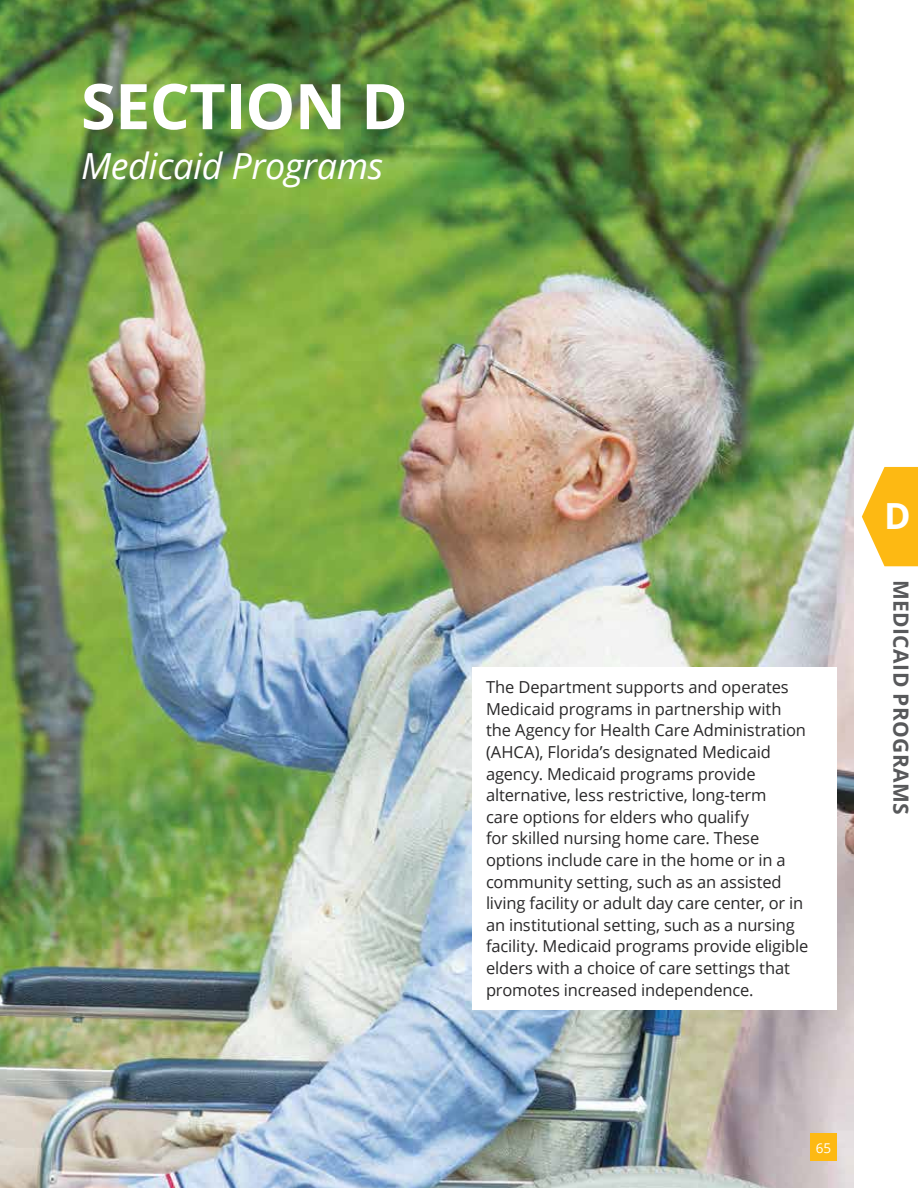
<style>
.page{position:relative;width:918px;height:1188px;background:#fff}
.page>*{position:absolute;margin:0;border:0;box-sizing:border-box;transform-origin:0 0}
.chapter_head{font:700 63px "Open Sans";letter-spacing:-.01em;color:#fff}
.chapter_subhead_whit{font:italic 36px "Open Sans";letter-spacing:-.01em;color:#fff}
.t1{font:700 36px "Open Sans";color:#fff}
.t2{font:700 21px "Open Sans";letter-spacing:.02em;color:#58595b}
.new_body_copy{font:16.5px/21.6px "Open Sans";letter-spacing:-.01em;color:#292829}
.t3{font:13.5px "Open Sans";color:#fff}
</style>
<div class="page">
<img style="left:0;top:0;width:853px;height:1188px">
<svg style="left:862px;top:467px;width:56px;height:99px"></svg>
<div style="left:472px;top:667px;width:365px;height:342px;background:#fff"></div>
<div style="left:810px;top:1134px;width:27px;height:27px;background:#fdb913"></div>
<h1 class="chapter_head" style="left:81px;top:62px;width:328px">SECTION D</h1>
<h2 class="chapter_subhead_whit" style="left:81px;top:141px;width:304px">Medicaid Programs</h2>
<p class="new_body_copy" style="left:486px;top:676px;width:324px">The Department supports and operates Medicaid programs in partnership with the Agency for Health Care Administration (AHCA), Florida’s designated Medicaid agency. Medicaid programs provide alternative, less restrictive, long-term<br>care options for elders who qualify<br>for skilled nursing home care. These options include care in the home or in a community setting, such as an assisted living facility or adult day care center, or in an institutional setting, such as a nursing facility. Medicaid programs provide eligible elders with a choice of care settings that promotes increased independence.</p>
<h2 class="t1" style="left:884px;top:490px;width:28px">D</h2>
<p class="t2" style="left:916px;top:580px;width:237px;rotate:90deg">MEDICAID PROGRAMS</p>
<p class="t3" style="left:816px;top:1139px;width:17px">65</p>
</div>
